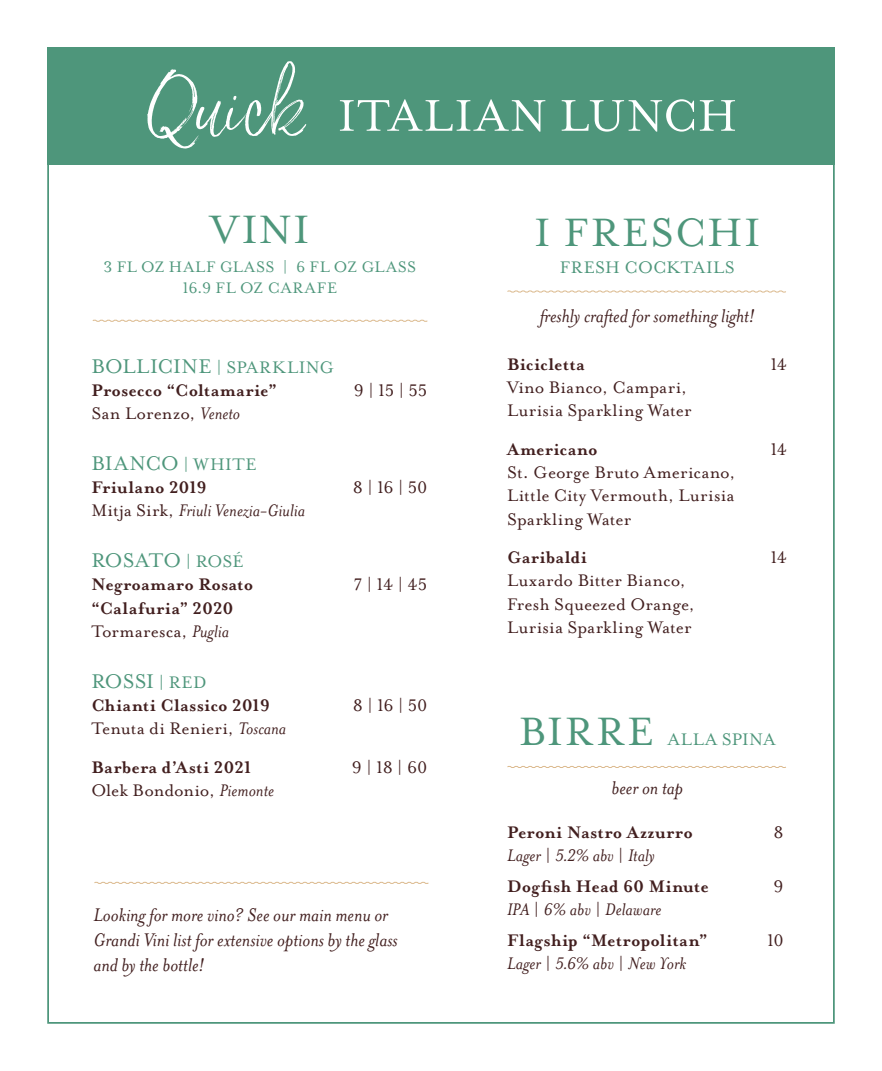
<style>
.page{position:relative;width:882px;height:1071px;background:#fff}
.page>*{position:absolute;margin:0;border:0;box-sizing:border-box;transform-origin:0 0}
.t1{font:45.5px "Mrs Eaves OT";letter-spacing:.045em;color:#4e967b}
.ITEM{font:22.75px "Mrs Eaves OT";letter-spacing:.005em;color:#4e967b}
.BTG_Title_line{font:italic 21px/25.2px "Mrs Eaves OT";letter-spacing:-.005em;color:#421f1f}
.BTG_Title_line-2{font:19.25px/23.1px "Mrs Eaves OT";letter-spacing:.005em;color:#421f1f}
.BTG_Title_line-3{font:700 19.25px/23.1px "Mrs Eaves OT";letter-spacing:.01em;color:#421f1f}
.BTG_Title_line-4{font:italic 19.25px "Mrs Eaves OT";color:#421f1f}
.DESC{font:19.25px "Mrs Eaves OT";letter-spacing:.025em;color:#4e967b}
.DESC-2{font:17.5px/21px "Mrs Eaves OT";letter-spacing:.03em;color:#4e967b;text-align:center}
.s1{font-size:22.75px}
.s2{font-style:italic}
.s3{font-size:19.25px}
.s4{font-style:normal}
.s5{font-weight:400}
.s6{font-weight:400;font-style:italic}
</style>
<div class="page">
<div style="left:47px;top:47px;width:788px;height:117px;background:#4e967b"></div>
<svg style="left:340px;top:99px;width:395px;height:33px"></svg>
<svg style="left:147px;top:61px;width:159px;height:88px"></svg>
<svg style="left:92px;top:319px;width:336px;height:3px"></svg>
<svg style="left:507px;top:290px;width:279px;height:3px"></svg>
<svg style="left:507px;top:766px;width:279px;height:2px"></svg>
<svg style="left:94px;top:881px;width:335px;height:3px"></svg>
<p class="t1" style="left:211px;top:203px;width:100px">VINI</p>
<p class="DESC-2" style="left:104px;top:256px;width:314px">3 FL OZ HALF GLASS | 6 FL OZ GLASS<br>16.9 FL OZ CARAFE</p>
<p class="DESC" style="left:91px;top:356px;width:244px"><span class="s1">BOLLICINE</span> | SPARKLING</p>
<p class="BTG_Title_line-3" style="left:91px;top:379px;width:187px">Prosecco “Coltamarie”</p>
<p class="BTG_Title_line-2" style="left:354px;top:379px;width:75px">9 | 15 | 55</p>
<p class="BTG_Title_line-2" style="left:91px;top:402px;width:150px">San Lorenzo, <span class="s2">Veneto</span></p>
<p class="ITEM" style="left:91px;top:450px;width:167px">BIANCO <span class="s3">| WHITE</span></p>
<p class="BTG_Title_line-3" style="left:91px;top:476px;width:117px">Friulano 2019</p>
<p class="BTG_Title_line-2" style="left:353px;top:476px;width:76px">8 | 16 | 50</p>
<p class="BTG_Title_line-4" style="left:91px;top:500px;width:215px"><span class="s4">Mitja Sirk,</span> Friuli Venezia-Giulia</p>
<p class="ITEM" style="left:91px;top:548px;width:154px">ROSATO <span class="s3">| ROSÉ</span></p>
<p class="BTG_Title_line-3" style="left:91px;top:573px;width:164px">Negroamaro Rosato</p>
<p class="BTG_Title_line-2" style="left:353px;top:573px;width:75px">7 | 14 | 45</p>
<p class="BTG_Title_line-3" style="left:91px;top:596px;width:144px">“Calafuria” 2020<br><span class="s5">Tormaresca,</span> <span class="s6">Puglia</span></p>
<p class="ITEM" style="left:91px;top:668px;width:117px">ROSSI <span class="s3">| RED</span></p>
<p class="BTG_Title_line-3" style="left:91px;top:694px;width:180px">Chianti Classico 2019</p>
<p class="BTG_Title_line-2" style="left:353px;top:693px;width:76px">8 | 16 | 50</p>
<p class="BTG_Title_line-2" style="left:91px;top:716px;width:196px">Tenuta di Renieri, <span class="s2">Toscana</span></p>
<p class="BTG_Title_line-3" style="left:91px;top:756px;width:162px">Barbera d’Asti 2021</p>
<p class="BTG_Title_line-2" style="left:352px;top:755px;width:77px">9 | 18 | 60</p>
<p class="BTG_Title_line-2" style="left:91px;top:778px;width:184px">Olek Bondonio, <span class="s2">Piemonte</span></p>
<p class="BTG_Title_line" style="left:93px;top:902px;width:306px">Looking for more vino? See our main menu or<br>Grandi Vini list for extensive options by the glass and by the bottle!</p>
<p class="t1" style="left:534px;top:206px;width:227px">I FRESCHI</p>
<p class="DESC" style="left:560px;top:256px;width:176px">FRESH COCKTAILS</p>
<p class="BTG_Title_line" style="left:540px;top:303px;width:217px">freshly crafted for something light!</p>
<p class="BTG_Title_line-3" style="left:507px;top:353px;width:79px">Bicicletta</p>
<p class="BTG_Title_line-2" style="left:770px;top:353px;width:18px">14</p>
<p class="BTG_Title_line-2" style="left:507px;top:376px;width:186px">Vino Bianco, Campari,<br>Lurisia Sparkling Water</p>
<p class="BTG_Title_line-3" style="left:507px;top:438px;width:92px">Americano</p>
<p class="BTG_Title_line-2" style="left:770px;top:438px;width:18px">14</p>
<p class="BTG_Title_line-2" style="left:507px;top:461px;width:230px;text-align:justify">St. George Bruto Americano, Little City Vermouth, Lurisia Sparkling Water</p>
<p class="BTG_Title_line-3" style="left:507px;top:546px;width:81px">Garibaldi</p>
<p class="BTG_Title_line-2" style="left:770px;top:546px;width:18px">14</p>
<p class="BTG_Title_line-2" style="left:507px;top:569px;width:189px">Luxardo Bitter Bianco,<br>Fresh Squeezed Orange,<br>Lurisia Sparkling Water</p>
<p class="t1" style="left:519px;top:706px;width:136px">BIRRE</p>
<p class="DESC" style="left:668px;top:729px;width:109px">ALLA SPINA</p>
<p class="BTG_Title_line" style="left:612px;top:776px;width:73px">beer on tap</p>
<p class="BTG_Title_line-3" style="left:507px;top:821px;width:187px">Peroni Nastro Azzurro</p>
<p class="BTG_Title_line-2" style="left:773px;top:821px;width:12px">8</p>
<p class="BTG_Title_line-4" style="left:507px;top:845px;width:149px">Lager <span class="s4">|</span> 5.2% abv <span class="s4">|</span> Italy</p>
<p class="BTG_Title_line-3" style="left:507px;top:875px;width:203px">Dogfish Head 60 Minute</p>
<p class="BTG_Title_line-2" style="left:774px;top:875px;width:12px">9</p>
<p class="BTG_Title_line-4" style="left:507px;top:899px;width:156px">IPA <span class="s4">|</span> 6% abv <span class="s4">|</span> Delaware</p>
<p class="BTG_Title_line-3" style="left:507px;top:929px;width:202px">Flagship “Metropolitan”</p>
<p class="BTG_Title_line-2" style="left:767px;top:929px;width:18px">10</p>
<p class="BTG_Title_line-4" style="left:507px;top:953px;width:181px">Lager <span class="s4">|</span> 5.6% abv <span class="s4">|</span> New York</p>
</div>
